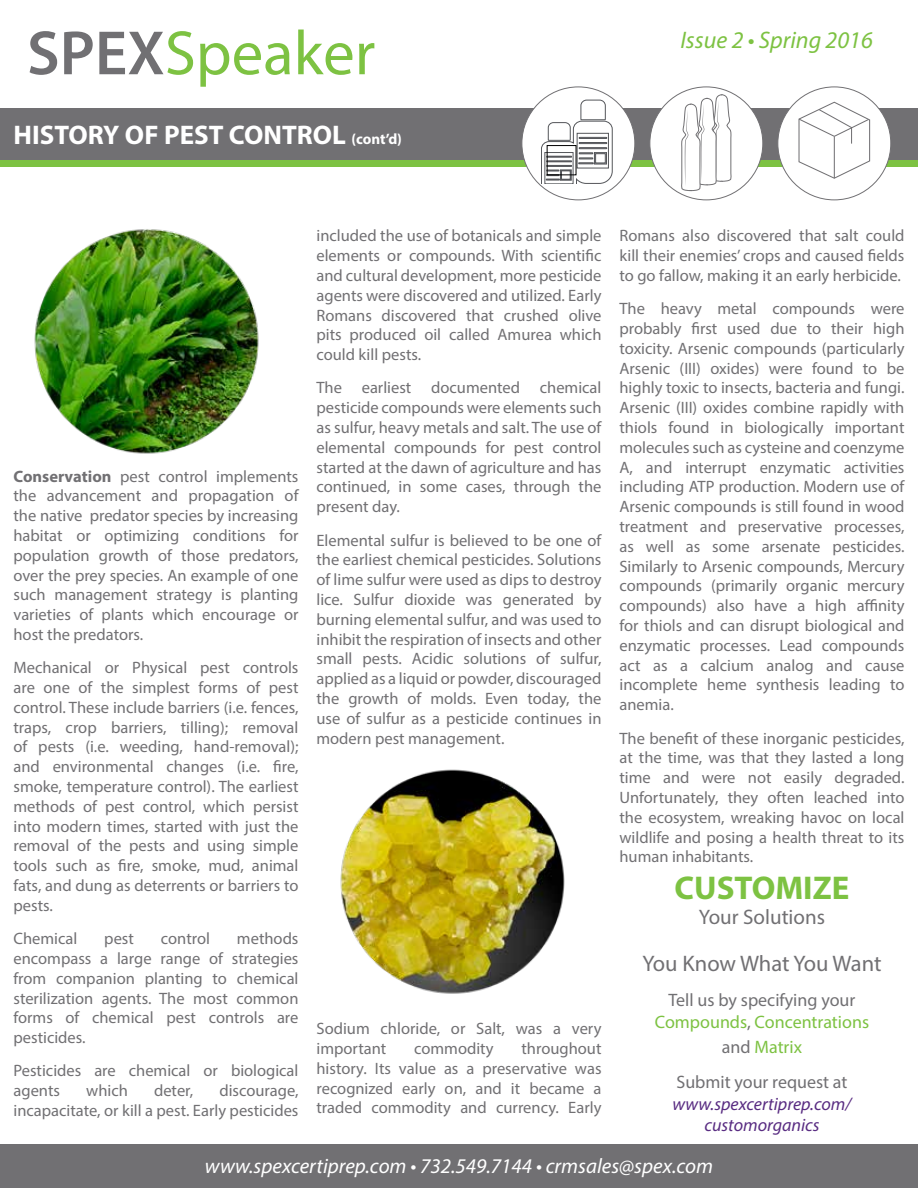
<style>
.page{position:relative;width:918px;height:1188px;background:#fff}
.page>*{position:absolute;margin:0;border:0;box-sizing:border-box;transform-origin:0 0}
.t1{font:63px "Myriad Pro";color:#7dc242}
.t2{font:700 33px "Myriad Pro";color:#7dc242}
.t3{font:700 27px "Myriad Pro";color:#fff}
.t4{font:italic 24px "Myriad Pro";color:#7dc242}
.t5{font:22.5px "Myriad Pro";letter-spacing:-.005em;color:#717073}
.t6{font:italic 21px "Myriad Pro";color:#fff}
.t7{font:21px "Myriad Pro";color:#717073}
.t8{font:18px/21.6px "Myriad Pro";color:#717073;text-align:center}
.t9{font:italic 18px/21.6px "Myriad Pro";color:#592c82;text-align:center}
.t10{font:16.5px/19.8px "Myriad Pro";color:#717073;text-align:justify}
.s1{font-weight:600;color:#717073}
.s2{font-size:15px}
.s3{font-weight:700}
.s4{color:#7dc242}
</style>
<div class="page">
<div style="left:0;top:1144px;width:918px;height:44px;background:#717073"></div>
<svg style="left:0;top:159px;width:918px;height:7px;background:#7bb649"></svg>
<div style="left:0;top:108px;width:918px;height:51px;background:#717073"></div>
<div style="left:522px;top:87px;width:113px;height:113px;background:#fff;border-radius:50%"></div>
<div style="left:650px;top:87px;width:113px;height:113px;background:#fff;border-radius:50%"></div>
<div style="left:778px;top:87px;width:113px;height:113px;background:#fff;border-radius:50%"></div>
<svg style="left:541px;top:100px;width:71px;height:84px"></svg>
<div style="left:547px;top:145px;width:29px;height:30px;border:1px solid #000"></div>
<svg style="left:681px;top:94px;width:51px;height:97px"></svg>
<svg style="left:798px;top:101px;width:73px;height:78px"></svg>
<hr style="left:834px;top:137px;width:1px;height:41px;background:#717073">
<img style="left:34px;top:229px;width:225px;height:225px">
<img style="left:340px;top:769px;width:225px;height:225px">
<h1 class="t1" style="left:27px;top:14px;width:350px"><span class="s1">SPEX</span>Speaker</h1>
<h3 class="t4" style="left:680px;top:25px;width:194px">Issue 2 • Spring 2016</h3>
<h3 class="t3" style="left:14px;top:117px;width:390px">HISTORY OF PEST CONTROL <span class="s2">(cont’d)</span></h3>
<p class="t10" style="left:14px;top:466px;width:287px"><span class="s3">Conservation</span> pest control implements the advancement and propagation of the native predator species by increasing habitat or optimizing conditions for population growth of those predators, over the prey species. An example of one such management strategy is planting varieties of plants which encourage or host the predators.</p>
<p class="t10" style="left:14px;top:658px;width:287px">Mechanical or Physical pest controls are one of the simplest forms of pest control. These include barriers (i.e. fences, traps, crop barriers, tilling); removal of pests (i.e. weeding, hand-removal); and environmental changes (i.e. fire, smoke, temperature control). The earliest methods of pest control, which persist into modern times, started with just the removal of the pests and using simple tools such as fire, smoke, mud, animal fats, and dung as deterrents or barriers to pests.</p>
<p class="t10" style="left:14px;top:928px;width:65px">Chemical</p>
<p class="t10" style="left:104px;top:928px;width:31px">pest</p>
<p class="t10" style="left:161px;top:928px;width:51px">control</p>
<p class="t10" style="left:14px;top:928px;width:287px;text-indent:223px">methods encompass a large range of strategies from companion planting to chemical sterilization agents. The most common forms of chemical pest controls are pesticides.</p>
<p class="t10" style="left:14px;top:1061px;width:286px">Pesticides are chemical or biological agents</p>
<p class="t10" style="left:14px;top:1081px;width:287px;text-align:right">discourage,<br>incapacitate, or kill a pest. Early pesticides</p>
<p class="t10" style="left:86px;top:1081px;width:43px">which</p>
<p class="t10" style="left:154px;top:1081px;width:41px">deter,</p>
<p class="t10" style="left:317px;top:226px;width:287px">included the use of botanicals and simple elements or compounds. With scientific and cultural development, more pesticide agents were discovered and utilized. Early Romans discovered that crushed olive pits produced oil called Amurea which could kill pests.</p>
<p class="t10" style="left:317px;top:378px;width:287px">The earliest documented chemical pesticide compounds were elements such as sulfur, heavy metals and salt. The use of elemental compounds for pest control started at the dawn of agriculture and has continued, in some cases, through the present day.</p>
<p class="t10" style="left:317px;top:530px;width:287px">Elemental sulfur is believed to be one of the earliest chemical pesticides. Solutions of lime sulfur were used as dips to destroy lice. Sulfur dioxide was generated by burning elemental sulfur, and was used to inhibit the respiration of insects and other small pests. Acidic solutions of sulfur, applied as a liquid or powder, discouraged the growth of molds. Even today, the use of sulfur as a pesticide continues in modern pest management.</p>
<p class="t10" style="left:317px;top:1019px;width:287px">Sodium chloride, or Salt, was a very important</p>
<p class="t10" style="left:317px;top:1038px;width:287px;text-indent:205px">throughout history. Its value as a preservative was recognized early on, and it became a traded commodity and currency. Early</p>
<p class="t10" style="left:414px;top:1038px;width:81px">commodity</p>
<p class="t10" style="left:620px;top:226px;width:287px">Romans also discovered that salt could kill their enemies’ crops and caused fields to go fallow, making it an early herbicide.</p>
<p class="t10" style="left:620px;top:299px;width:287px">The heavy metal compounds were probably first used due to their high toxicity. Arsenic compounds (particularly Arsenic (III) oxides) were found to be highly toxic to insects, bacteria and fungi.<br>Arsenic (III) oxides combine rapidly with thiols found in biologically important molecules such as cysteine and coenzyme A, and interrupt enzymatic activities including ATP production. Modern use of Arsenic compounds is still found in wood treatment and preservative processes, as well as some arsenate pesticides.<br>Similarly to Arsenic compounds, Mercury compounds (primarily organic mercury compounds) also have a high affinity for thiols and can disrupt biological and enzymatic processes. Lead compounds act as a calcium analog and cause incomplete heme synthesis leading to anemia.</p>
<p class="t10" style="left:620px;top:728px;width:287px">The benefit of these inorganic pesticides, at the time, was that they lasted a long time and were not easily degraded.<br>Unfortunately, they often leached into the ecosystem, wreaking havoc on local wildlife and posing a health threat to its human inhabitants.</p>
<h2 class="t2" style="left:675px;top:866px;width:176px">CUSTOMIZE</h2>
<p class="t7" style="left:699px;top:904px;width:128px">Your Solutions</p>
<h3 class="t5" style="left:642px;top:950px;width:241px">You Know What You Want</h3>
<p class="t8" style="left:655px;top:989px;width:216px">Tell us by specifying your<br><span class="s4">Compounds</span>, <span class="s4">Concentrations</span></p>
<p class="t8" style="left:676px;top:1029px;width:173px;line-height:35.1px">and <span class="s4">Matrix<br></span>Submit your request at</p>
<p class="t9" style="left:673px;top:1093px;width:180px">www.spexcertiprep.com/ customorganics</p>
<p class="t6" style="left:205px;top:1153px;width:510px">www.spexcertiprep.com • 732.549.7144 • crmsales@spex.com</p>
</div>
